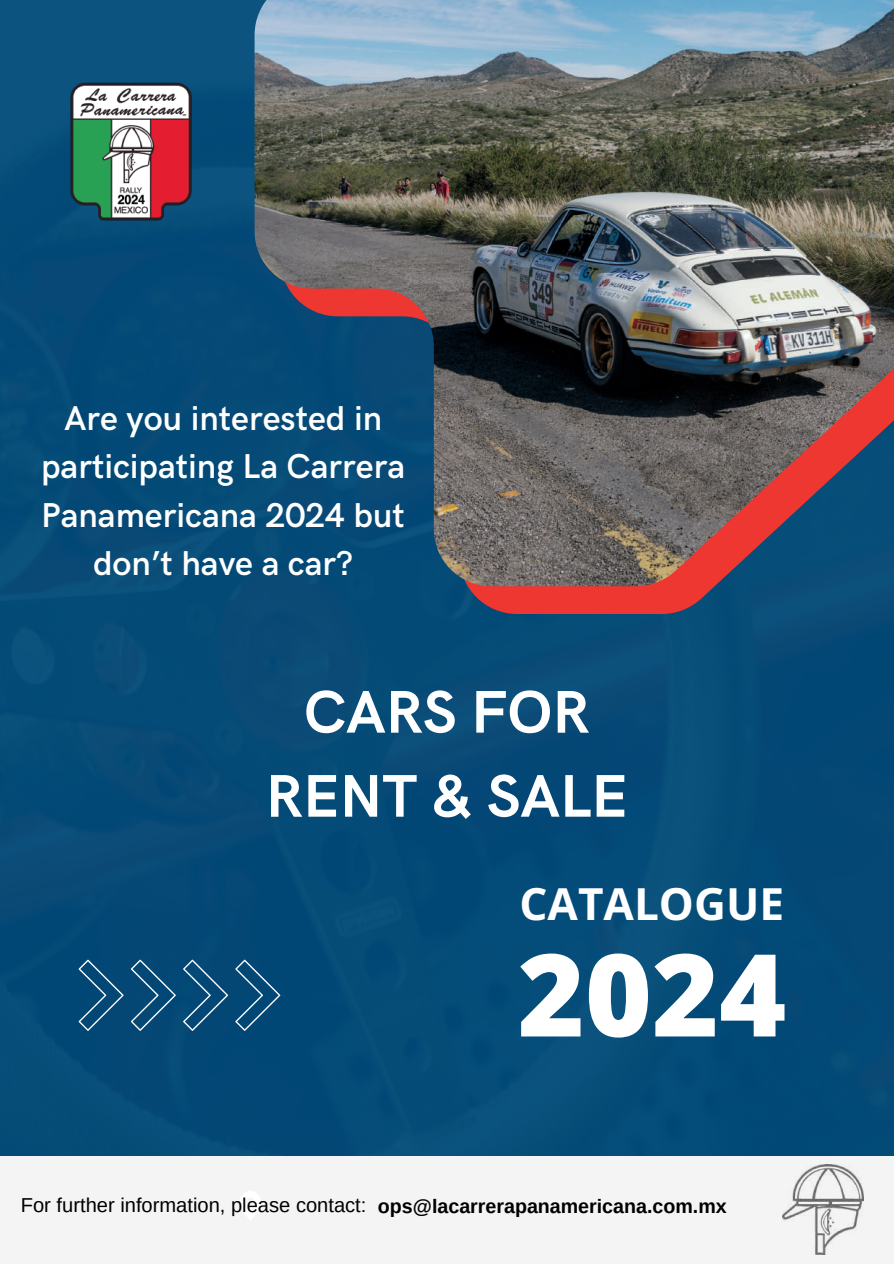
<style>
.page{position:relative;width:894px;height:1264px;background:#fff}
.page>*{position:absolute;margin:0;border:0;box-sizing:border-box;transform-origin:0 0}
.t1{font:800 114.45px "Open Sans";color:#fff}
.t2{font:700 60.3px/84px "HK Grotesk";color:#fff;text-align:center}
.t3{font:700 44.1px "Open Sans";color:#fff}
.t4{font:600 34.65px/48.3px "HK Grotesk";color:#fff;text-align:center}
.t5{font:20.1px "Arimo";color:#000}
.s1{font-weight:700;font-size:19.65px}
</style>
<div class="page">
<div style="left:0;top:0;width:893px;height:1155px;background:#044a77"></div>
<div style="left:0;top:1155px;width:893px;height:108px;background:#f4f4f4"></div>
<svg style="left:240px;top:1191px;width:20px;height:29px"></svg>
<svg style="left:280px;top:586px;width:613px;height:28px;background:#58445e"></svg>
<img style="left:254px;top:0;width:639px;height:586px">
<svg style="left:235px;top:959px;width:45px;height:71px;background:#165680"></svg>
<svg style="left:183px;top:959px;width:45px;height:71px;background:#185781"></svg>
<svg style="left:131px;top:959px;width:45px;height:71px;background:#185680"></svg>
<svg style="left:79px;top:959px;width:45px;height:71px;background:#165680"></svg>
<img style="left:782px;top:1164px;width:81px;height:90px">
<img style="left:57px;top:78px;width:148px;height:147px">
<p class="t4" style="left:41px;top:395px;width:365px">Are you interested in participating La Carrera<br>Panamericana 2024 but don’t have a car?</p>
<h2 class="t2" style="left:265px;top:672px;width:363px">CARS FOR<br>RENT &amp; SALE</h2>
<p class="t3" style="left:519px;top:872px;width:266px">CATALOGUE</p>
<h1 class="t1" style="left:517px;top:914px;width:270px">2024</h1>
<p class="t5" style="left:21px;top:1193px;width:707px">For further information, please contact: <span class="s1">ops@lacarrerapanamericana.com.mx</span></p>
</div>
